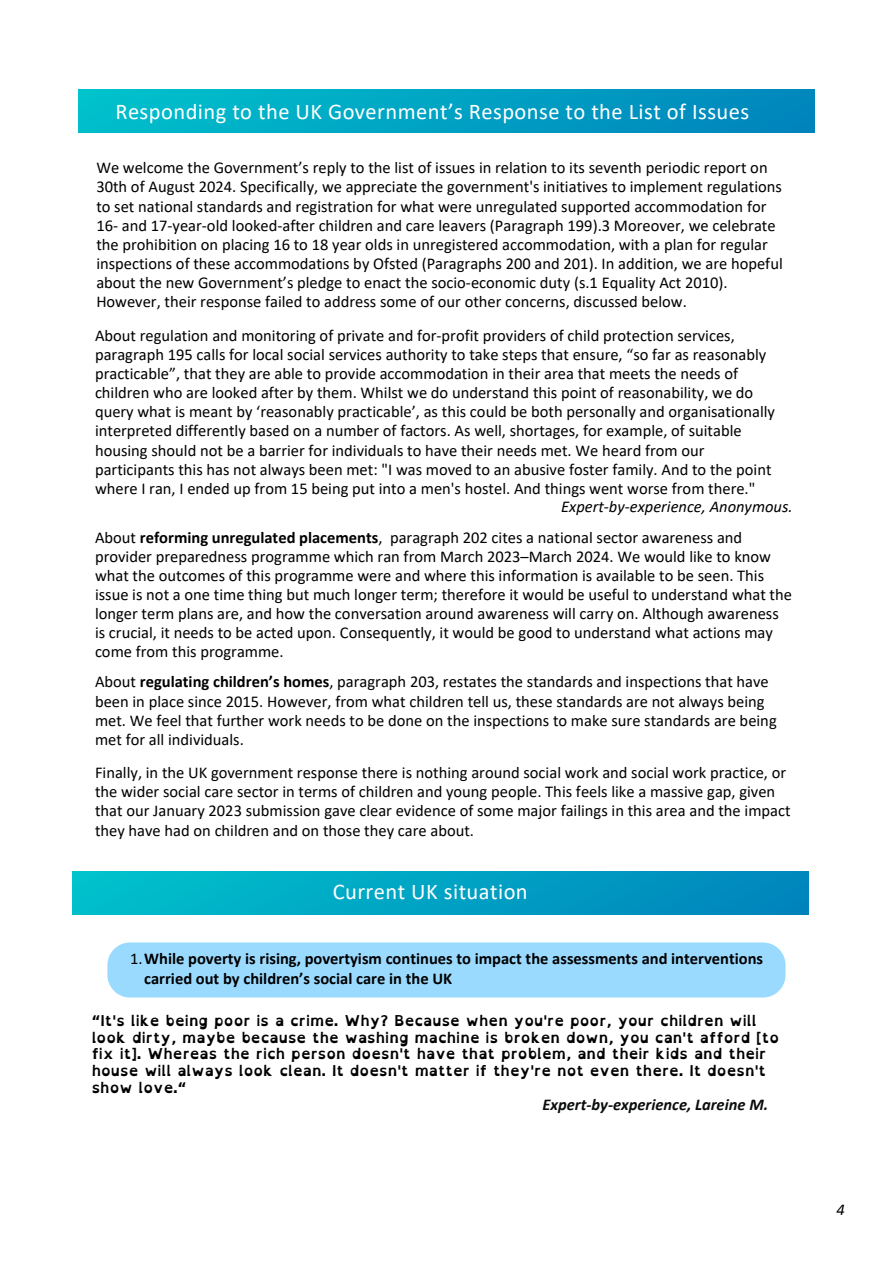
<style>
.page{position:relative;width:894px;height:1264px;background:#fff}
.page>*{position:absolute;margin:0;border:0;box-sizing:border-box;transform-origin:0 0}
.t1{font:22.5px "Calibri";letter-spacing:.02em;color:#fff}
.t2{font:16.5px/19.2px "Calibri";color:#000}
.t3{font:700 16.5px/19.2px "Calibri";color:#000}
.t4{font:italic 16.5px "Calibri";color:#000}
.t5{font:italic 700 16.5px "Calibri";color:#0b0c0c}
.t6{font:700 15px/16.8px "Open Dyslexic";color:#000}
.s1{font-weight:700}
.s2{font-weight:400}
</style>
<div class="page">
<div style="left:73px;top:871px;width:735px;height:43px;background:linear-gradient(to right,#00c1cb,#0085bc)"></div>
<div style="left:107px;top:942px;width:678px;height:55px;background:#9bdaff;border-radius:23px"></div>
<div style="left:79px;top:89px;width:735px;height:43px;background:linear-gradient(to right,#00c1cb,#0085bc)"></div>
<h1 class="t1" style="left:115px;top:102px;width:635px">Responding to the UK Government’s Response to the List of Issues</h1>
<p class="t2" style="left:96px;top:160px;width:687px">We welcome the Government’s reply to the list of issues in relation to its seventh periodic report on 30th of August 2024. Specifically, we appreciate the government's initiatives to implement regulations to set national standards and registration for what were unregulated supported accommodation for 16- and 17-year-old looked-after children and care leavers (Paragraph 199).3 Moreover, we celebrate the prohibition on placing 16 to 18 year olds in unregistered accommodation, with a plan for regular inspections of these accommodations by Ofsted (Paragraphs 200 and 201). In addition, we are hopeful about the new Government’s pledge to enact the socio-economic duty (s.1 Equality Act 2010).<br>However, their response failed to address some of our other concerns, discussed below.</p>
<p class="t2" style="left:95px;top:327px;width:681px">About regulation and monitoring of private and for-profit providers of child protection services, paragraph 195 calls for local social services authority to take steps that ensure, “so far as reasonably practicable”, that they are able to provide accommodation in their area that meets the needs of children who are looked after by them. Whilst we do understand this point of reasonability, we do query what is meant by ‘reasonably practicable’, as this could be both personally and organisationally interpreted differently based on a number of factors. As well, shortages, for example, of suitable housing should not be a barrier for individuals to have their needs met. We heard from our participants this has not always been met: "I was moved to an abusive foster family. And to the point where I ran, I ended up from 15 being put into a men's hostel. And things went worse from there."</p>
<p class="t2" style="left:95px;top:529px;width:698px">About <span class="s1">reforming unregulated placements</span>, paragraph 202 cites a national sector awareness and provider preparedness programme which ran from March 2023–March 2024. We would like to know what the outcomes of this programme were and where this information is available to be seen. This issue is not a one time thing but much longer term; therefore it would be useful to understand what the longer term plans are, and how the conversation around awareness will carry on. Although awareness is crucial, it needs to be acted upon. Consequently, it would be good to understand what actions may come from this programme.</p>
<p class="t2" style="left:95px;top:673px;width:683px">About <span class="s1">regulating children’s homes</span>, paragraph 203, restates the standards and inspections that have been in place since 2015. However, from what children tell us, these standards are not always being met. We feel that further work needs to be done on the inspections to make sure standards are being met for all individuals.</p>
<p class="t4" style="left:561px;top:500px;width:233px">Expert-by-experience, Anonymous.</p>
<p class="t2" style="left:95px;top:764px;width:697px">Finally, in the UK government response there is nothing around social work and social work practice, or the wider social care sector in terms of children and young people. This feels like a massive gap, given that our January 2023 submission gave clear evidence of some major failings in this area and the impact they have had on children and on those they care about.</p>
<p class="t1" style="left:332px;top:881px;width:196px">Current UK situation</p>
<h1 class="t3" style="left:144px;top:950px;width:620px;text-indent:-14px"><span class="s2">1.</span>While poverty is rising, povertyism continues to impact the assessments and interventions carried out by children’s social care in the UK</h1>
<p class="t6" style="left:92px;top:1011px;width:688px">“It's like being poor is a crime. Why? Because when you're poor, your children will look dirty, maybe because the washing machine is broken down, you can't afford [to fix it]. Whereas the rich person doesn't have that problem, and their kids and their house will always look clean. It doesn't matter if they're not even there. It doesn't show love.“</p>
<h2 class="t5" style="left:542px;top:1097px;width:227px">Expert-by-experience, Lareine M.</h2>
<p class="t4" style="left:836px;top:1202px;width:10px">4</p>
</div>
